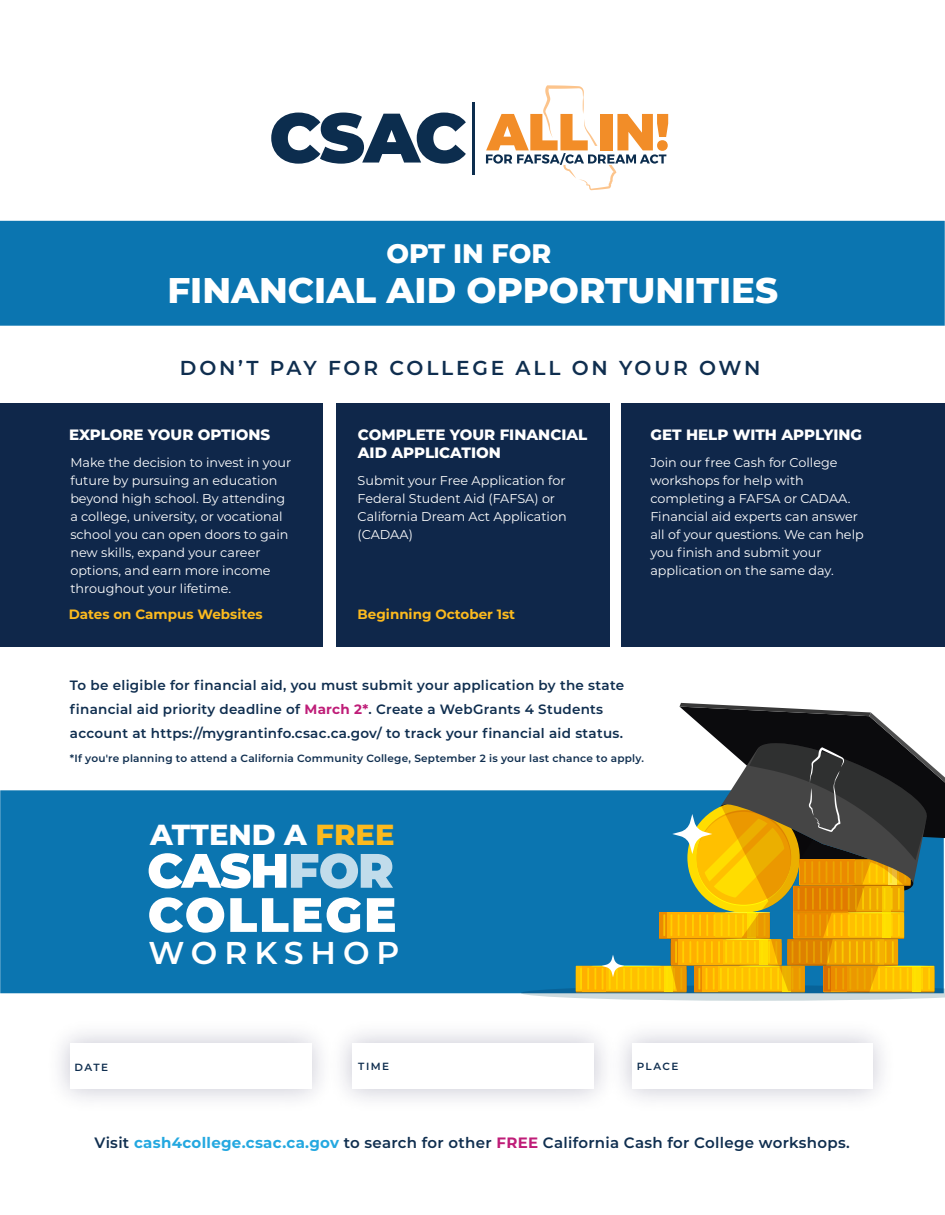
<style>
.page{position:relative;width:945px;height:1215px;background:#fff}
.page>*{position:absolute;margin:0;border:0;box-sizing:border-box;transform-origin:0 0}
.t1{font:800 35.7px "Montserrat";color:#fff}
.t2{font:600 31.5px "Montserrat";letter-spacing:.22em;color:#fff}
.t3{font:800 28.95px "Montserrat";color:#fff}
.t4{font:800 26.85px "Montserrat";color:#fff}
.t5{font:600 20.1px "Montserrat";letter-spacing:.14em;color:#0f2e4f}
.t6{font:600 15px "Montserrat";letter-spacing:.02em;color:#0f2e4f}
.t7{font:800 15px/18px "Montserrat";color:#fff}
.t8{font:600 13.5px/24px "Montserrat";letter-spacing:.02em;color:#0f2e4f}
.t9{font:700 13.5px "Montserrat";color:#fcba1e}
.t10{font:12.75px/18px "Montserrat";color:#fff}
.t11{font:600 10.5px "Montserrat";letter-spacing:.02em;color:#0f2e4f}
.t12{font:600 10.35px "Montserrat";letter-spacing:.14em;color:#0f2e4f}
.s1{font-weight:700;color:#bf1d78}
.s2{color:#fcba1e}
.s3{font-weight:700;color:#24a8e0}
</style>
<div class="page">
<div style="left:0;top:221px;width:945px;height:105px;background:#0b75b0"></div>
<div style="left:0;top:403px;width:323px;height:244px;background:#0f274a"></div>
<div style="left:336px;top:403px;width:273px;height:244px;background:#0f274a"></div>
<div style="left:621px;top:403px;width:323px;height:244px;background:#0f274a"></div>
<div style="left:0;top:790px;width:521px;height:203px;background:#0b75b0"></div>
<svg style="left:149px;top:897px;width:75px;height:36px"></svg>
<svg style="left:230px;top:897px;width:131px;height:36px"></svg>
<svg style="left:367px;top:898px;width:28px;height:34px"></svg>
<svg style="left:149px;top:853px;width:244px;height:36px"></svg>
<svg style="left:521px;top:703px;width:424px;height:298px"></svg>
<svg style="left:271px;top:113px;width:195px;height:51px"></svg>
<hr style="left:472px;top:103px;width:3px;height:72px;background:#0c2d4e">
<svg style="left:486px;top:85px;width:182px;height:105px"></svg>
<h3 class="t4" style="left:387px;top:234px;width:166px">OPT IN FOR</h3>
<h1 class="t1" style="left:167px;top:264px;width:612px">FINANCIAL AID OPPORTUNITIES</h1>
<h3 class="t5" style="left:180px;top:353px;width:582px">DON’T PAY FOR COLLEGE ALL ON YOUR OWN</h3>
<p class="t7" style="left:69px;top:425px;width:203px">EXPLORE YOUR OPTIONS</p>
<p class="t10" style="left:70px;top:453px;width:222px">Make the decision to invest in your future by pursuing an education beyond high school. By attending a college, university, or vocational school you can open doors to gain new skills, expand your career options, and earn more income throughout your lifetime.</p>
<p class="t9" style="left:69px;top:605px;width:195px">Dates on Campus Websites</p>
<p class="t7" style="left:358px;top:425px;width:231px">COMPLETE YOUR FINANCIAL<br>AID APPLICATION</p>
<p class="t10" style="left:358px;top:471px;width:211px">Submit your Free Application for<br>Federal Student Aid (FAFSA) or<br>California Dream Act Application (CADAA)</p>
<p class="t9" style="left:358px;top:605px;width:159px">Beginning October 1st</p>
<p class="t7" style="left:651px;top:425px;width:213px">GET HELP WITH APPLYING</p>
<p class="t10" style="left:650px;top:453px;width:215px">Join our free Cash for College workshops for help with completing a FAFSA or CADAA.<br>Financial aid experts can answer all of your questions. We can help you finish and submit your application on the same day.</p>
<p class="t8" style="left:70px;top:672px;width:556px">To be eligible for financial aid, you must submit your application by the state financial aid priority deadline of <span class="s1">March 2*</span>. Create a WebGrants 4 Students account at https://mygrantinfo.csac.ca.gov/ to track your financial aid status.</p>
<p class="t11" style="left:70px;top:751px;width:576px">*If you're planning to attend a California Community College, September 2 is your last chance to apply.</p>
<h3 class="t3" style="left:150px;top:814px;width:246px">ATTEND A <span class="s2">FREE</span></h3>
<h2 class="t2" style="left:149px;top:930px;width:252px">WORKSHOP</h2>
<p class="t12" style="left:75px;top:1060px;width:35px">DATE</p>
<p class="t12" style="left:358px;top:1059px;width:32px">TIME</p>
<p class="t12" style="left:637px;top:1059px;width:43px">PLACE</p>
<p class="t6" style="left:95px;top:1132px;width:757px">Visit <span class="s3">cash4college.csac.ca.gov</span> to search for other <span class="s1">FREE</span> California Cash for College workshops.</p>
</div>
